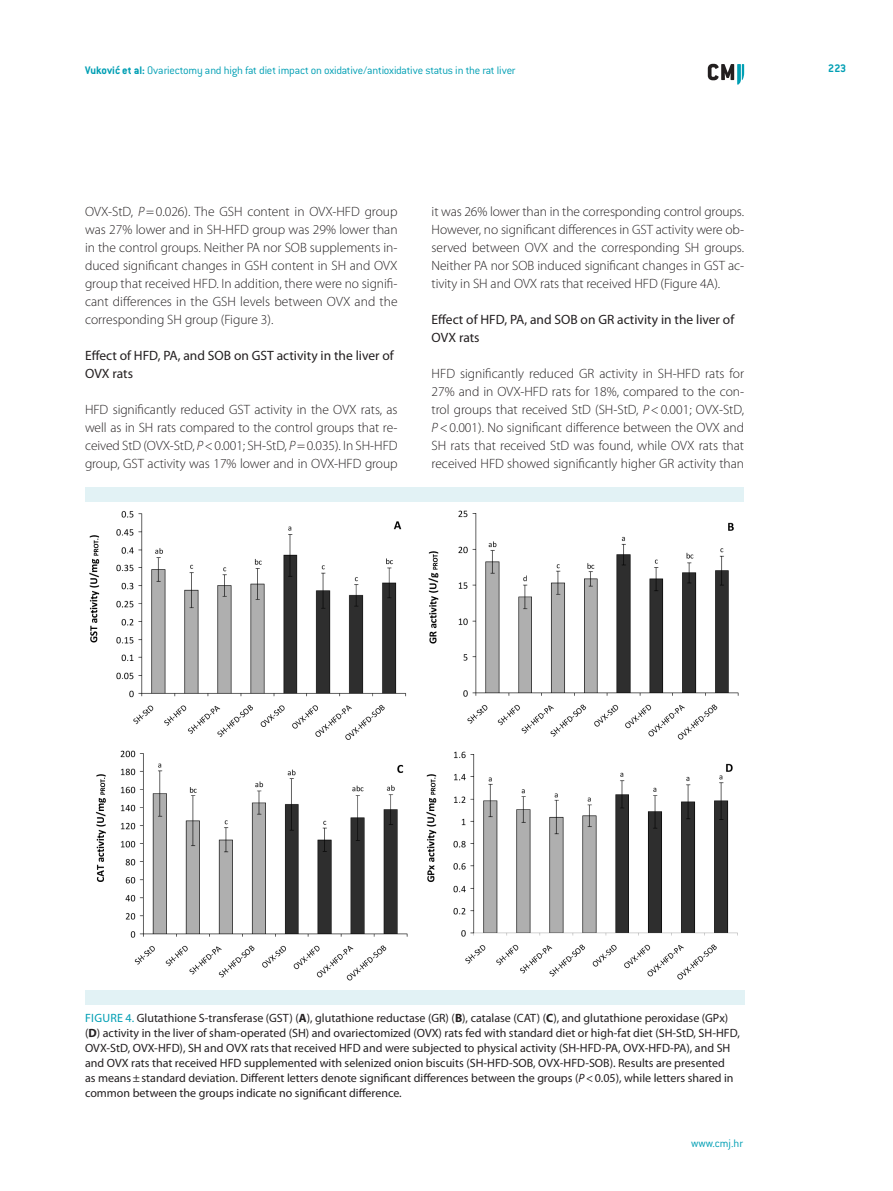
<style>
.page{position:relative;width:893px;height:1191px;background:#fff}
.page>*{position:absolute;margin:0;border:0;box-sizing:border-box;transform-origin:0 0}
.t1{font:300 13.5px/18px "Myriad Pro";letter-spacing:-.005em;color:#231f20;text-align:justify}
.t2{font:13.5px/18px "Myriad Pro";color:#231f20}
.t3{font:12px/15px "Myriad Pro";color:#231f20}
.t4{font:300 12px "ITC Conduit LTCE";letter-spacing:-.015em;color:#009fb4}
.t5{font:700 12px "ITC Conduit LTCE";color:#009fb4}
.s1{font-weight:700}
.s2{font-style:italic}
.s3{color:#009fb4}
</style>
<div class="page">
<svg style="left:708px;top:64px;width:36px;height:21px"></svg>
<img style="left:89px;top:510px;width:650px;height:471px">
<div style="left:85px;top:487px;width:659px;height:15px;background:#e2f2f5"></div>
<div style="left:85px;top:990px;width:659px;height:14px;background:#e2f2f5"></div>
<p class="t4" style="left:85px;top:63px;width:432px"><span class="s1">Vuković et al:</span> Ovariectomy and high fat diet impact on oxidative/antioxidative status in the rat liver</p>
<p class="t5" style="left:828px;top:61px;width:19px">223</p>
<p class="t1" style="left:85px;top:202px;width:314px">OVX-StD, <span class="s2">P</span>=0.026). The GSH content in OVX-HFD group was 27% lower and in SH-HFD group was 29% lower than in the control groups. Neither PA nor SOB supplements in&shy;duced significant changes in GSH content in SH and OVX group that received HFD. In addition, there were no signifi&shy;cant differences in the GSH levels between OVX and the corresponding SH group (Figure 3).</p>
<p class="t2" style="left:85px;top:346px;width:310px">Effect of HFD, PA, and SOB on GST activity in the liver of<br>OVX rats</p>
<p class="t1" style="left:85px;top:400px;width:314px">HFD significantly reduced GST activity in the OVX rats, as well as in SH rats compared to the control groups that re&shy;ceived StD (OVX-StD, <span class="s2">P</span>&lt;0.001; SH-StD, <span class="s2">P</span>=0.035). In SH-HFD group, GST activity was 17% lower and in OVX-HFD group</p>
<p class="t1" style="left:432px;top:202px;width:314px">it was 26% lower than in the corresponding control groups.<br>However, no significant differences in GST activity were ob&shy;served between OVX and the corresponding SH groups.<br>Neither PA nor SOB induced significant changes in GST ac&shy;tivity in SH and OVX rats that received HFD (Figure 4A).</p>
<p class="t2" style="left:432px;top:310px;width:304px">Effect of HFD, PA, and SOB on GR activity in the liver of<br>OVX rats</p>
<p class="t1" style="left:432px;top:364px;width:314px">HFD significantly reduced GR activity in SH-HFD rats for 27% and in OVX-HFD rats for 18%, compared to the con&shy;trol groups that received StD (SH-StD, <span class="s2">P</span>&lt;0.001; OVX-StD, <span class="s2">P</span>&lt;0.001). No significant difference between the OVX and SH rats that received StD was found, while OVX rats that received HFD showed significantly higher GR activity than</p>
<p class="t3" style="left:85px;top:1010px;width:656px"><span class="s3">Fig ure 4.</span> Glutathione S-transferase (GST) (<span class="s1">A</span>), glutathione reductase (GR) (<span class="s1">B</span>), catalase (CAT) (<span class="s1">C</span>), and glutathione peroxidase (GPx) (<span class="s1">D</span>) activity in the liver of sham-operated (SH) and ovariectomized (OVX) rats fed with standard diet or high-fat diet (SH-StD, SH-HFD, OVX-StD, OVX-HFD), SH and OVX rats that received HFD and were subjected to physical activity (SH-HFD-PA, OVX-HFD-PA), and SH and OVX rats that received HFD supplemented with selenized onion biscuits (SH-HFD-SOB, OVX-HFD-SOB). Results are presented<br>as means±standard deviation. Different letters denote significant differences between the groups (<span class="s2">P</span>&lt;0.05), while letters shared in common between the groups indicate no significant difference.</p>
<p class="t4" style="left:691px;top:1136px;width:54px">www.cmj.hr</p>
</div>
